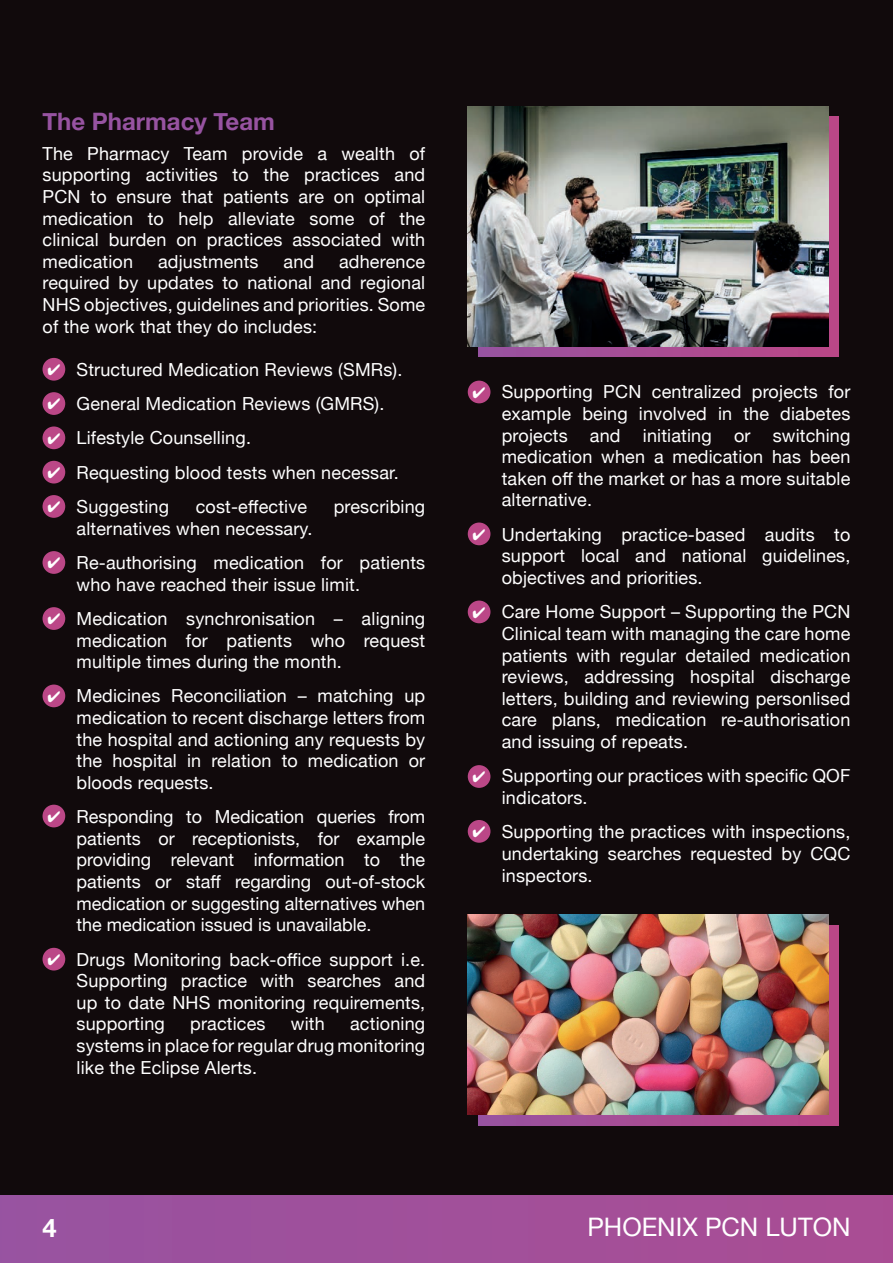
<style>
.page{position:relative;width:893px;height:1263px;background:#fff}
.page>*{position:absolute;margin:0;border:0;box-sizing:border-box;transform-origin:0 0}
.t1{font:25.5px "Helvetica Neue";color:#fff}
.t2{font:700 25.5px "Helvetica Neue";color:#fff}
.t3{font:700 24px "Helvetica Neue";color:#9753a1}
.t4{font:18px/21.6px "Helvetica Neue";letter-spacing:.01em;color:#fff;text-align:justify}
</style>
<div class="page">
<div style="left:0;top:0;width:893px;height:1250px;background:#110a0c"></div>
<div style="left:43px;top:358px;width:22px;height:23px;background:#bb4787;border-radius:50%"></div>
<div style="left:468px;top:381px;width:22px;height:22px;background:#bb4787;border-radius:50%"></div>
<div style="left:468px;top:522px;width:22px;height:23px;background:#bb4787;border-radius:50%"></div>
<div style="left:468px;top:600px;width:22px;height:23px;background:#bb4787;border-radius:50%"></div>
<div style="left:468px;top:765px;width:22px;height:23px;background:#bb4787;border-radius:50%"></div>
<div style="left:468px;top:820px;width:22px;height:23px;background:#bb4787;border-radius:50%"></div>
<div style="left:43px;top:392px;width:22px;height:23px;background:#bb4787;border-radius:50%"></div>
<div style="left:43px;top:426px;width:22px;height:23px;background:#bb4787;border-radius:50%"></div>
<div style="left:43px;top:461px;width:22px;height:22px;background:#bb4787;border-radius:50%"></div>
<div style="left:43px;top:495px;width:22px;height:23px;background:#bb4787;border-radius:50%"></div>
<div style="left:43px;top:551px;width:22px;height:23px;background:#bb4787;border-radius:50%"></div>
<div style="left:43px;top:607px;width:22px;height:23px;background:#bb4787;border-radius:50%"></div>
<div style="left:43px;top:684px;width:22px;height:23px;background:#bb4787;border-radius:50%"></div>
<div style="left:43px;top:805px;width:22px;height:22px;background:#bb4787;border-radius:50%"></div>
<div style="left:43px;top:948px;width:22px;height:22px;background:#bb4787;border-radius:50%"></div>
<div style="left:0;top:1195px;width:893px;height:68px;background:#a1509a"></div>
<svg style="left:478px;top:117px;width:361px;height:240px;background:#a84c8a"></svg>
<svg style="left:478px;top:925px;width:361px;height:200px;background:#ae508c"></svg>
<img style="left:468px;top:106px;width:360px;height:240px">
<img style="left:468px;top:915px;width:360px;height:199px">
<h2 class="t3" style="left:43px;top:102px;width:234px">The Pharmacy Team</h2>
<p class="t4" style="left:43px;top:144px;width:384px">The Pharmacy Team provide a wealth of supporting activities to the practices and PCN to ensure that patients are on optimal medication to help alleviate some of the clinical burden on practices associated with medication</p>
<p class="t4" style="left:43px;top:252px;width:384px;text-indent:297px">adherence required by updates to national and regional NHS objectives, guidelines and priorities. Some of the work that they do includes:</p>
<p class="t4" style="left:77px;top:353px;width:327px;line-height:34.3px;text-align:left">Structured Medication Reviews (SMRs).<br>General Medication Reviews (GMRS).<br>Lifestyle Counselling.<br>Requesting blood tests when necessar.<br>Suggesting</p>
<p class="t4" style="left:158px;top:252px;width:102px">adjustments</p>
<p class="t4" style="left:283px;top:252px;width:32px">and</p>
<p class="t4" style="left:196px;top:497px;width:113px">cost-effective</p>
<p class="t4" style="left:334px;top:497px;width:93px">prescribing</p>
<p class="t4" style="left:77px;top:512px;width:350px;line-height:34.3px">alternatives when necessary.<br>Re-authorising medication for patients</p>
<p class="t4" style="left:77px;top:568px;width:350px;line-height:34.3px">who have reached their issue limit.<br>Medication synchronisation – aligning</p>
<p class="t4" style="left:77px;top:630px;width:350px">medication for patients who request multiple times during the month.</p>
<p class="t4" style="left:77px;top:686px;width:350px">Medicines Reconciliation – matching up medication to recent discharge letters from the hospital and actioning any requests by the hospital in relation to medication or bloods requests.</p>
<p class="t4" style="left:77px;top:807px;width:350px">Responding to Medication queries from patients or receptionists, for example providing relevant information to the patients or staff regarding out-of-stock medication or suggesting alternatives when the medication issued is unavailable.</p>
<p class="t4" style="left:77px;top:949px;width:350px">Drugs Monitoring back-office support i.e.<br>Supporting practice with searches and up to date NHS monitoring requirements, supporting</p>
<p class="t4" style="left:77px;top:1014px;width:350px;text-indent:274px">actioning systems in place for regular drug monitoring like the Eclipse Alerts.</p>
<p class="t4" style="left:190px;top:1014px;width:77px">practices</p>
<p class="t4" style="left:291px;top:1014px;width:35px">with</p>
<p class="t4" style="left:502px;top:382px;width:350px">Supporting PCN centralized projects for example being involved in the diabetes projects and initiating or switching medication when a medication has been taken off the market or has a more suitable alternative.</p>
<p class="t4" style="left:502px;top:525px;width:350px">Undertaking practice-based audits to support local and national guidelines, objectives and priorities.</p>
<p class="t4" style="left:502px;top:602px;width:350px">Care Home Support – Supporting the PCN Clinical team with managing the care home patients with regular detailed medication reviews, addressing hospital discharge letters, building and reviewing personlised care plans, medication re-authorisation and issuing of repeats.</p>
<p class="t4" style="left:502px;top:766px;width:350px">Supporting our practices with specific QOF indicators.</p>
<p class="t4" style="left:502px;top:822px;width:350px">Supporting the practices with inspections, undertaking searches requested by CQC inspectors.</p>
<h1 class="t2" style="left:43px;top:1208px;width:16px">4</h1>
<h1 class="t1" style="left:587px;top:1209px;width:265px">PHOENIX PCN LUTON</h1>
</div>
